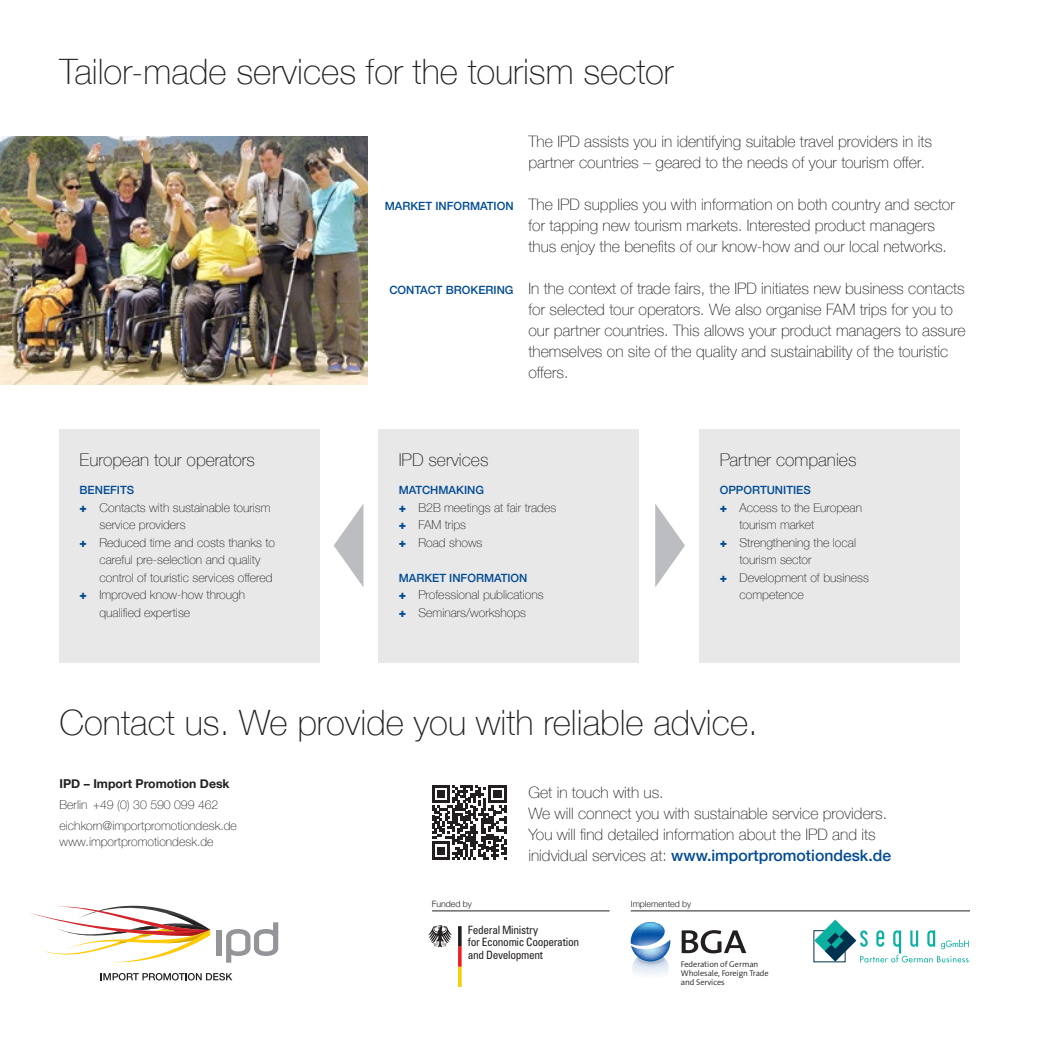
<style>
.page{position:relative;width:1042px;height:1042px;background:#fff}
.page>*{position:absolute;margin:0;border:0;box-sizing:border-box;transform-origin:0 0}
.t1{font:100 35px "Helvetica Neue";color:#231f20}
.t2{font:100 17.5px "Helvetica Neue";color:#231f20}
.t3{font:100 15.75px/21px "Helvetica Neue";color:#231f20}
.t4{font:100 12.25px/17.5px "Helvetica Neue";color:#231f20}
.t5{font:700 12.25px "Helvetica Neue";color:#231f20}
.t6{font:condensed 11.38px/12.2px "Univers";letter-spacing:-.03em;color:#231f20}
.t7{font:500 11.38px "Helvetica Neue";color:#014b94}
.t8{font:300 8.75px "Helvetica Neue";color:#231f20}
.t9{font:300 8.4px/9.3px "The Sans B4";letter-spacing:-.01em;color:#231f20}
.s1{font-weight:900;color:#014b94}
.s2{font-weight:500;font-size:11.38px;color:#014b94}
.s3{font-weight:500;color:#014b94}
</style>
<div class="page">
<div style="left:60px;top:429px;width:260px;height:234px;background:#e8e8e9"></div>
<div style="left:379px;top:429px;width:260px;height:234px;background:#e8e8e9"></div>
<div style="left:700px;top:429px;width:260px;height:234px;background:#e8e8e9"></div>
<svg style="left:334px;top:504px;width:29px;height:83px"></svg>
<svg style="left:655px;top:504px;width:30px;height:83px"></svg>
<svg style="left:432px;top:785px;width:74px;height:74px"></svg>
<img style="left:0;top:136px;width:367px;height:248px">
<svg style="left:226px;top:922px;width:52px;height:40px"></svg>
<div style="left:216px;top:930px;width:6px;height:25px;background:#939598"></div>
<svg style="left:30px;top:905px;width:181px;height:58px"></svg>
<svg style="left:100px;top:973px;width:132px;height:7px"></svg>
<svg style="left:631px;top:922px;width:39px;height:53px"></svg>
<svg style="left:681px;top:930px;width:65px;height:23px"></svg>
<svg style="left:813px;top:919px;width:156px;height:43px"></svg>
<hr style="left:432px;top:910px;width:177px;height:1px;background:#231f20">
<hr style="left:631px;top:910px;width:339px;height:1px;background:#231f20">
<svg style="left:428px;top:925px;width:24px;height:22px"></svg>
<svg style="left:458px;top:926px;width:4px;height:61px"></svg>
<h1 class="t1" style="left:60px;top:45px;width:615px">Tailor-made services for the tourism sector</h1>
<p class="t2" style="left:80px;top:447px;width:177px">European tour operators</p>
<p class="t7" style="left:80px;top:481px;width:56px">BENEFITS</p>
<p class="t4" style="left:80px;top:498px;width:192px"><span class="s1">+</span> Contacts with sustainable tourism</p>
<p class="t4" style="left:99px;top:516px;width:88px">service providers</p>
<p class="t4" style="left:80px;top:533px;width:197px"><span class="s1">+</span> Reduced time and costs thanks to</p>
<p class="t4" style="left:99px;top:551px;width:162px">careful pre-selection and quality</p>
<p class="t4" style="left:99px;top:568px;width:175px">control of touristic services offered</p>
<p class="t4" style="left:80px;top:586px;width:167px"><span class="s1">+</span> Improved know-how through</p>
<p class="t4" style="left:99px;top:603px;width:92px">qualified expertise</p>
<p class="t3" style="left:528px;top:130px;width:405px">The IPD assists you in identifying suitable travel providers in its partner countries – geared to the needs of your tourism offer.</p>
<p class="t3" style="left:528px;top:193px;width:428px;text-indent:-144px"><span class="s2">MARKET INFORMATION</span> The IPD supplies you with information on both country and sector for tapping new tourism markets. Interested product managers thus enjoy the benefits of our know-how and our local networks.</p>
<p class="t3" style="left:528px;top:277px;width:439px;text-indent:-139px"><span class="s2">CONTACT BROKERING</span> In the context of trade fairs, the IPD initiates new business contacts for selected tour operators. We also organise FAM trips for you to our partner countries. This allows your product managers to assure themselves on site of the quality and sustainability of the touristic offers.</p>
<p class="t2" style="left:399px;top:447px;width:91px">IPD services</p>
<p class="t7" style="left:399px;top:481px;width:87px">MATCHMAKING</p>
<p class="t4" style="left:399px;top:498px;width:159px"><span class="s1">+</span> B2B meetings at fair trades <span class="s1">+</span> FAM trips<br><span class="s1">+</span> Road shows</p>
<p class="t7" style="left:399px;top:568px;width:130px">MARKET INFORMATION</p>
<p class="t4" style="left:399px;top:586px;width:146px"><span class="s1">+</span> Professional publications <span class="s1">+</span> Seminars/workshops</p>
<p class="t2" style="left:720px;top:447px;width:138px">Partner companies</p>
<p class="t7" style="left:720px;top:481px;width:93px">OPPORTUNITIES</p>
<p class="t4" style="left:720px;top:498px;width:144px"><span class="s1">+</span> Access to the European</p>
<p class="t4" style="left:739px;top:516px;width:76px">tourism market</p>
<p class="t4" style="left:720px;top:533px;width:138px"><span class="s1">+</span> Strengthening the local</p>
<p class="t4" style="left:739px;top:551px;width:74px">tourism sector</p>
<p class="t4" style="left:720px;top:568px;width:151px"><span class="s1">+</span> Development of business</p>
<p class="t4" style="left:739px;top:586px;width:66px">competence</p>
<h1 class="t1" style="left:60px;top:696px;width:700px">Contact us. We provide you with reliable advice.</h1>
<p class="t5" style="left:60px;top:774px;width:172px">IPD – Import Promotion Desk</p>
<p class="t4" style="left:60px;top:794px;width:179px;line-height:21px">Berlin +49 (0) 30 590 099 462 eichkorn@importpromotiondesk.de</p>
<p class="t4" style="left:60px;top:832px;width:156px">www.importpromotiondesk.de</p>
<p class="t3" style="left:528px;top:781px;width:364px">Get in touch with us.<br>We will connect you with sustainable service providers.<br>You will find detailed information about the IPD and its inidvidual services at: <span class="s3">www.importpromotiondesk.de</span></p>
<p class="t8" style="left:432px;top:896px;width:42px">Funded by</p>
<p class="t8" style="left:631px;top:896px;width:62px">Implemented by</p>
<p class="t6" style="left:468px;top:924px;width:113px">Federal Ministry<br>for Economic Cooperation and Development</p>
<p class="t9" style="left:681px;top:959px;width:89px">Federation of German<br>Wholesale, Foreign Trade and Services</p>
</div>
